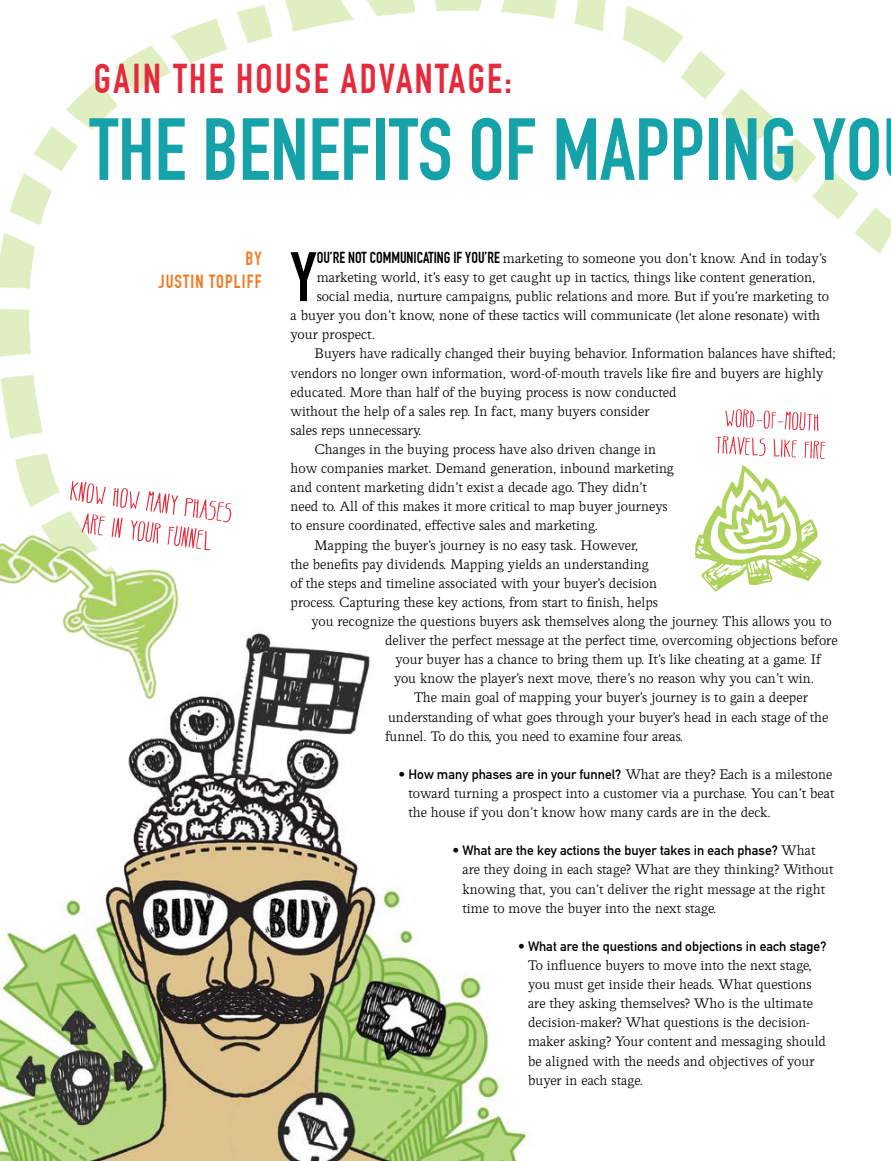
<style>
.page{position:relative;width:891px;height:1161px;background:#fff}
.page>*{position:absolute;margin:0;border:0;box-sizing:border-box;transform-origin:0 0}
.t1{font:86.55px "DIN Engschrift Std";color:#15a2a9}
.t2{font:68.7px "DIN1451 Com Engschrift";color:#000}
.t3{font:40.8px "DIN1451 Com Engschrift";letter-spacing:.06em;color:#e52a3b}
.t4{font:18.6px/22.5px "DIN1451 Com Engschrift";letter-spacing:.06em;color:#f47820;text-align:right}
.t5{font:300 15.6px/19px "Perrywood MT Std";color:#000}
.t6{font:13.5px "DIN Mittelschrift Std";color:#000}
.s1{font-family:"DIN1451 Com Engschrift";font-weight:400}
.s2{font-family:"Perrywood MT Std";font-weight:300;font-size:15.6px}
</style>
<div class="page">
<img style="left:0;top:643px;width:531px;height:518px">
<img style="left:0;top:0;width:891px;height:643px">
<svg style="left:716px;top:409px;width:110px;height:50px"></svg>
<svg style="left:70px;top:481px;width:161px;height:69px"></svg>
<img style="left:0;top:490px;width:222px;height:244px">
<svg style="left:694px;top:465px;width:128px;height:127px"></svg>
<h3 class="t3" style="left:94px;top:64px;width:420px">GAIN THE HOUSE ADVANTAGE:</h3>
<h1 class="t1" style="left:90px;top:99px;width:794px">THE BENEFITS OF MAPPING YO</h1>
<p class="t4" style="left:158px;top:250px;width:105px">BY<br>JUSTIN TOPLIFF</p>
<h2 class="t2" style="left:290px;top:252px;width:28px">Y</h2>
<p class="t5" style="left:317px;top:249px;width:512px"><span class="s1">OU’RE NOT COMMUNICATING IF YOU’RE</span> marketing to someone you don’t know. And in today’s</p>
<p class="t5" style="left:317px;top:268px;width:500px">marketing world, it’s easy to get caught up in tactics, things like content generation,</p>
<p class="t5" style="left:317px;top:287px;width:514px">social media, nurture campaigns, public relations and more. But if you’re marketing to</p>
<p class="t5" style="left:291px;top:306px;width:531px">a buyer you don’t know, none of these tactics will communicate (let alone resonate) with</p>
<p class="t5" style="left:291px;top:325px;width:86px">your prospect.</p>
<p class="t5" style="left:315px;top:344px;width:523px">Buyers have radically changed their buying behavior. Information balances have shifted;</p>
<p class="t5" style="left:291px;top:363px;width:534px">vendors no longer own information, word-of-mouth travels like fire and buyers are highly</p>
<p class="t5" style="left:291px;top:382px;width:388px">educated. More than half of the buying process is now conducted</p>
<p class="t5" style="left:291px;top:401px;width:360px">without the help of a sales rep. In fact, many buyers consider</p>
<p class="t5" style="left:291px;top:421px;width:132px">sales reps unnecessary.</p>
<p class="t5" style="left:315px;top:440px;width:343px">Changes in the buying process have also driven change in</p>
<p class="t5" style="left:291px;top:459px;width:385px">how companies market. Demand generation, inbound marketing</p>
<p class="t5" style="left:291px;top:478px;width:358px">and content marketing didn’t exist a decade ago. They didn’t</p>
<p class="t5" style="left:291px;top:497px;width:379px">need to. All of this makes it more critical to map buyer journeys</p>
<p class="t5" style="left:291px;top:516px;width:309px">to ensure coordinated, effective sales and marketing.</p>
<p class="t5" style="left:315px;top:535px;width:325px">Mapping the buyer’s journey is no easy task. However,</p>
<p class="t5" style="left:291px;top:554px;width:360px">the benefits pay dividends. Mapping yields an understanding</p>
<p class="t5" style="left:291px;top:573px;width:368px">of the steps and timeline associated with your buyer’s decision</p>
<p class="t5" style="left:291px;top:593px;width:369px">process. Capturing these key actions, from start to finish, helps</p>
<p class="t5" style="left:312px;top:612px;width:522px">you recognize the questions buyers ask themselves along the journey. This allows you to</p>
<p class="t5" style="left:385px;top:631px;width:454px">deliver the perfect message at the perfect time, overcoming objections before</p>
<p class="t5" style="left:396px;top:650px;width:427px">your buyer has a chance to bring them up. It’s like cheating at a game. If</p>
<p class="t5" style="left:394px;top:669px;width:422px">you know the player’s next move, there’s no reason why you can’t win.</p>
<p class="t5" style="left:414px;top:688px;width:395px">The main goal of mapping your buyer’s journey is to gain a deeper</p>
<p class="t5" style="left:388px;top:707px;width:442px">understanding of what goes through your buyer’s head in each stage of the</p>
<p class="t5" style="left:385px;top:726px;width:300px">funnel. To do this, you need to examine four areas.</p>
<p class="t6" style="left:399px;top:766px;width:435px">• How many phases are in your funnel? <span class="s2">What are they? Each is a milestone</span></p>
<p class="t5" style="left:409px;top:784px;width:427px">toward turning a prospect into a customer via a purchase. You can’t beat the house if you don’t know how many cards are in the deck.</p>
<p class="t6" style="left:453px;top:843px;width:364px">• What are the key actions the buyer takes in each phase? <span class="s2">What</span></p>
<p class="t5" style="left:463px;top:860px;width:373px">are they doing in each stage? What are they thinking? Without knowing that, you can’t deliver the right message at the right time to move the buyer into the next stage.</p>
<p class="t6" style="left:518px;top:938px;width:310px">• What are the questions and objections in each stage?</p>
<p class="t5" style="left:528px;top:956px;width:300px">To influence buyers to move into the next stage, you must get inside their heads. What questions are they asking themselves? Who is the ultimate decision-maker? What questions is the decision&shy;maker asking? Your content and messaging should be aligned with the needs and objectives of your buyer in each stage.</p>
</div>
